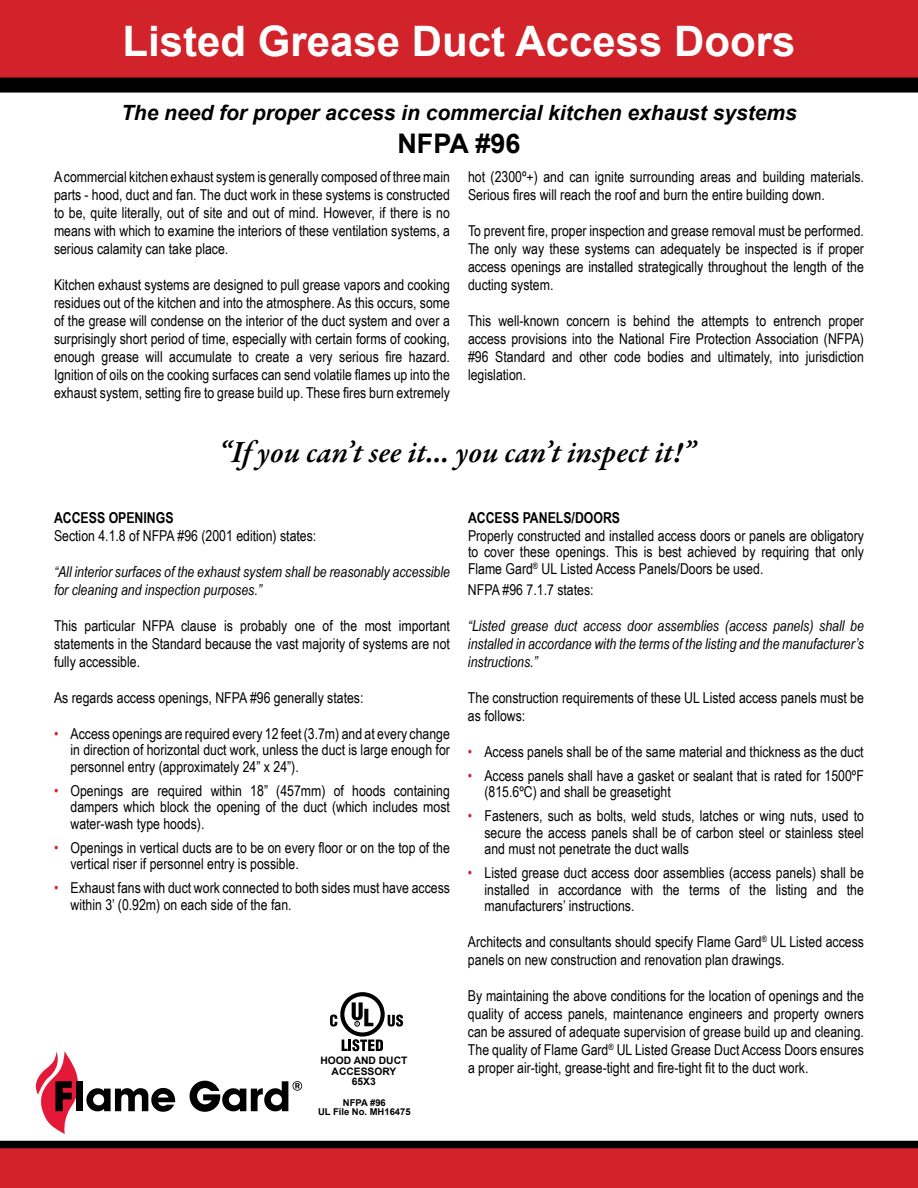
<style>
.page{position:relative;width:918px;height:1188px;background:#fff}
.page>*{position:absolute;margin:0;border:0;box-sizing:border-box;transform-origin:0 0}
.t1{font:700 42px "Arial";color:#fff}
.t2{font:italic 600 31.5px "Garamond Premr Pro";color:#000}
.t3{font:700 27px "Arial";color:#000}
.t4{font:italic 700 21px "Arial";color:#000}
.t5{font:15px/18px "Arial Narrow";color:#000;text-align:justify}
.t6{font:italic 15px/18px "Arial Narrow";color:#000}
.t7{font:700 15px "Arial Narrow";color:#000}
.t8{font:700 10.35px/10.6px "Arial";color:#000}
.t9{font:700 9.45px/9.6px "Arial";color:#000;text-align:center}
.s1{color:#d2232a}
</style>
<div class="page">
<svg style="left:0;top:0;width:918px;height:93px;background:#b01e24"></svg>
<svg style="left:0;top:1141px;width:918px;height:47px;background:#b11d23"></svg>
<svg style="left:35px;top:1051px;width:140px;height:83px"></svg>
<svg style="left:190px;top:1081px;width:112px;height:31px"></svg>
<svg style="left:342px;top:1039px;width:41px;height:12px"></svg>
<svg style="left:388px;top:1015px;width:15px;height:12px"></svg>
<svg style="left:340px;top:992px;width:45px;height:45px"></svg>
<svg style="left:344px;top:996px;width:37px;height:36px"></svg>
<svg style="left:352px;top:1002px;width:21px;height:24px"></svg>
<svg style="left:330px;top:1015px;width:7px;height:12px"></svg>
<h1 class="t1" style="left:122px;top:14px;width:675px">Listed Grease Duct Access Doors</h1>
<h3 class="t4" style="left:121px;top:99px;width:677px">The need for proper access in commercial kitchen exhaust systems</h3>
<h3 class="t3" style="left:397px;top:125px;width:125px">NFPA #96</h3>
<p class="t5" style="left:54px;top:168px;width:398px">A commercial kitchen exhaust system is generally composed of three main parts - hood, duct and fan. The duct work in these systems is constructed to be, quite literally, out of site and out of mind. However, if there is no means with which to examine the interiors of these ventilation systems, a serious calamity can take place.</p>
<p class="t5" style="left:54px;top:276px;width:398px">Kitchen exhaust systems are designed to pull grease vapors and cooking residues out of the kitchen and into the atmosphere. As this occurs, some of the grease will condense on the interior of the duct system and over a surprisingly short period of time, especially with certain forms of cooking, enough grease will accumulate to create a very serious fire hazard.<br>Ignition of oils on the cooking surfaces can send volatile flames up into the exhaust system, setting fire to grease build up. These fires burn extremely</p>
<p class="t5" style="left:468px;top:168px;width:397px">hot (2300º+) and can ignite surrounding areas and building materials.<br>Serious fires will reach the roof and burn the entire building down.</p>
<p class="t5" style="left:468px;top:222px;width:397px">To prevent fire, proper inspection and grease removal must be performed.<br>The only way these systems can adequately be inspected is if proper access openings are installed strategically throughout the length of the ducting system.</p>
<p class="t5" style="left:468px;top:312px;width:398px">This well-known concern is behind the attempts to entrench proper access provisions into the National Fire Protection Association (NFPA) #96 Standard and other code bodies and ultimately, into jurisdiction legislation.</p>
<h2 class="t2" style="left:218px;top:433px;width:479px">“If you can’t see it... you can’t inspect it!”</h2>
<p class="t7" style="left:54px;top:509px;width:121px">ACCESS OPENINGS</p>
<p class="t5" style="left:54px;top:526px;width:264px">Section 4.1.8 of NFPA #96 (2001 edition) states:</p>
<p class="t6" style="left:54px;top:562px;width:397px">“All interior surfaces of the exhaust system shall be reasonably accessible for cleaning and inspection purposes.”</p>
<p class="t5" style="left:54px;top:616px;width:397px">This particular NFPA clause is probably one of the most important statements in the Standard because the vast majority of systems are not fully accessible.</p>
<p class="t5" style="left:54px;top:688px;width:311px">As regards access openings, NFPA #96 generally states:</p>
<p class="t5" style="left:70px;top:725px;width:381px;line-height:16.5px;text-indent:-16px"><span class="s1">•</span> Access openings are required every 12 feet (3.7m) and at every change in direction of horizontal duct work, unless the duct is large enough for personnel entry (approximately 24” x 24”).</p>
<p class="t5" style="left:70px;top:782px;width:381px;line-height:16.5px;text-indent:-16px"><span class="s1">•</span> Openings are required within 18” (457mm) of hoods containing dampers which block the opening of the duct (which includes most water-wash type hoods).</p>
<p class="t5" style="left:70px;top:839px;width:381px;line-height:16.5px;text-indent:-16px"><span class="s1">•</span> Openings in vertical ducts are to be on every floor or on the top of the vertical riser if personnel entry is possible.</p>
<p class="t5" style="left:70px;top:879px;width:381px;line-height:16.5px;text-indent:-16px"><span class="s1">•</span> Exhaust fans with duct work connected to both sides must have access within 3’ (0.92m) on each side of the fan.</p>
<p class="t8" style="left:332px;top:1055px;width:77px;text-indent:-11px">HOOD AND DUCT<br>Accessor</p>
<p class="t8" style="left:389px;top:1066px;width:8px">y</p>
<p class="t8" style="left:352px;top:1077px;width:26px">65X3</p>
<p class="t9" style="left:318px;top:1098px;width:94px">NFPA #96<br>UL File No. MH16475</p>
<p class="t7" style="left:468px;top:509px;width:154px">ACCESS PANELS/DOORS</p>
<p class="t5" style="left:468px;top:527px;width:397px;line-height:16.5px">Properly constructed and installed access doors or panels are obligatory to cover these openings. This is best achieved by requiring that only Flame Gard<sup>®</sup> UL Listed Access Panels/Doors be used.</p>
<p class="t5" style="left:468px;top:580px;width:127px">NFPA #96 7.1.7 states:</p>
<p class="t6" style="left:468px;top:616px;width:397px;text-align:justify">“Listed grease duct access door assemblies (access panels) shall be installed in accordance with the terms of the listing and the manufacturer’s instructions.”</p>
<p class="t5" style="left:468px;top:688px;width:397px">The construction requirements of these UL Listed access panels must be as follows:</p>
<p class="t5" style="left:468px;top:742px;width:397px"><span class="s1">•</span> Access panels shall be of the same material and thickness as the duct</p>
<p class="t5" style="left:484px;top:767px;width:381px;line-height:16.5px;text-indent:-16px"><span class="s1">•</span> Access panels shall have a gasket or sealant that is rated for 1500ºF (815.6ºC) and shall be greasetight</p>
<p class="t5" style="left:484px;top:807px;width:381px;line-height:16.5px;text-indent:-16px"><span class="s1">•</span> Fasteners, such as bolts, weld studs, latches or wing nuts, used to secure the access panels shall be of carbon steel or stainless steel and must not penetrate the duct walls</p>
<p class="t5" style="left:484px;top:864px;width:381px;line-height:16.5px;text-indent:-16px"><span class="s1">•</span> Listed grease duct access door assemblies (access panels) shall be installed in accordance with the terms of the listing and the manufacturers’ instructions.</p>
<p class="t5" style="left:468px;top:933px;width:397px">Architects and consultants should specify Flame Gard<sup>®</sup> UL Listed access panels on new construction and renovation plan drawings.</p>
<p class="t5" style="left:468px;top:987px;width:397px">By maintaining the above conditions for the location of openings and the quality of access panels, maintenance engineers and property owners can be assured of adequate supervision of grease build up and cleaning.<br>The quality of Flame Gard<sup>®</sup> UL Listed Grease Duct Access Doors ensures a proper air-tight, grease-tight and fire-tight fit to the duct work.</p>
</div>
